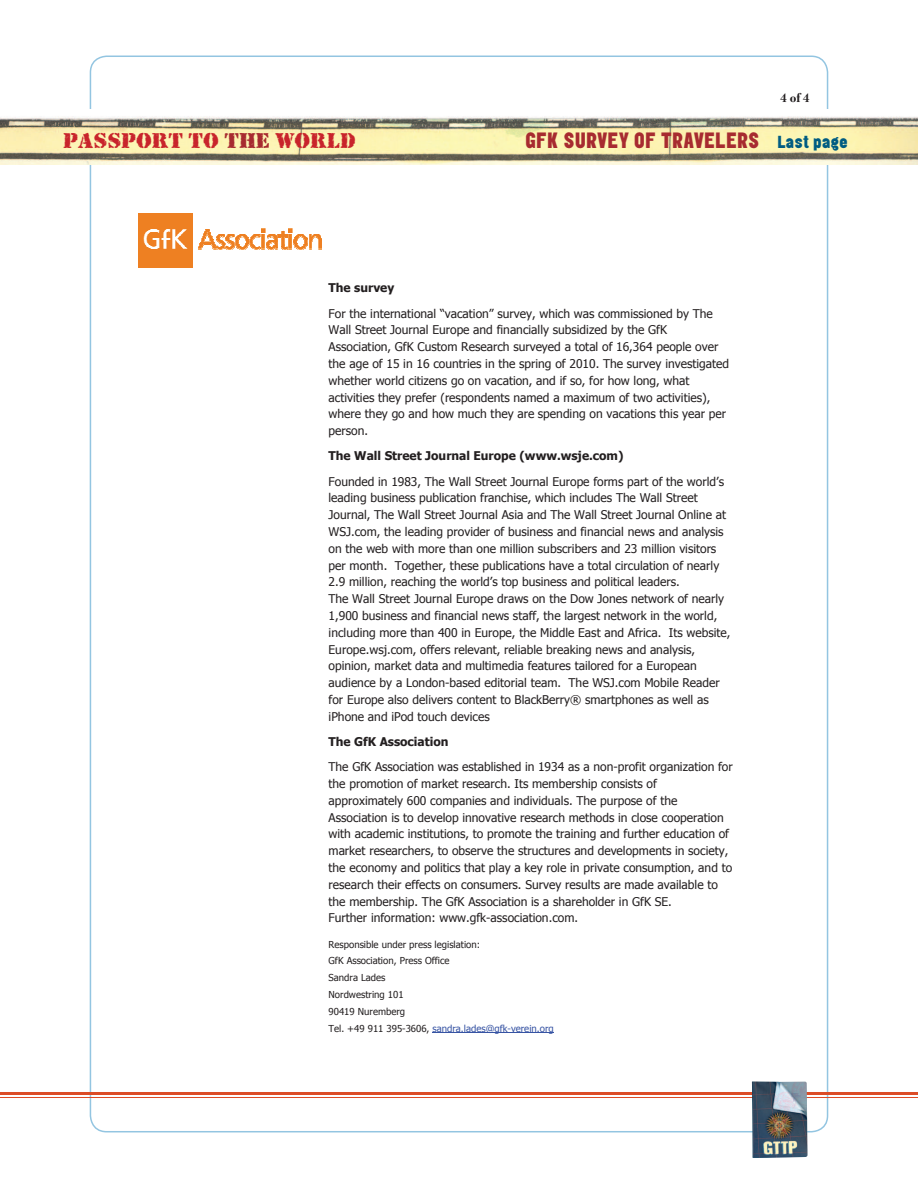
<style>
.page{position:relative;width:918px;height:1188px;background:#fff}
.page>*{position:absolute;margin:0;border:0;box-sizing:border-box;transform-origin:0 0}
.t1{font:22.5px "Rubber Stamp Plain";color:#c8242b}
.t2{font:900 19.35px "Elephant";color:#a72b30}
.t3{font:700 13.5px "Bulmer";color:#231f20}
.t4{font:12px/16.8px "Tahoma";color:#231f20}
.t5{font:700 12px "Tahoma";color:#231f20}
.t6{font:9.6px/16.8px "Tahoma";color:#231f20}
.s1{color:#a72b30}
.s2{font-size:15.3px;color:#005c82}
.s3{color:#3653a3}
</style>
<div class="page">
<hr style="left:0;top:1092px;width:918px;height:3px;background:#dc4c27">
<hr style="left:0;top:1097px;width:918px;height:1px;background:#dc4c27">
<img style="left:0;top:116px;width:918px;height:48px">
<img style="left:752px;top:1081px;width:56px;height:77px">
<img style="left:138px;top:213px;width:55px;height:55px">
<svg style="left:198px;top:229px;width:123px;height:21px"></svg>
<hr style="left:433px;top:1032px;width:121px;height:1px;background:#3653a3">
<h1 class="t1" style="left:63px;top:127px;width:294px">PASSPORT TO <span class="s1">THE</span> WORLD</h1>
<p class="t3" style="left:780px;top:90px;width:31px">4 of 4</p>
<h2 class="t2" style="left:525px;top:132px;width:325px">GFK SURVEY OF TRAVELERS <span class="s2">LAST PAGE</span></h2>
<p class="t5" style="left:329px;top:281px;width:67px">The survey</p>
<p class="t4" style="left:329px;top:305px;width:402px">For the international “vacation” survey, which was commissioned by The Wall Street Journal Europe and financially subsidized by the GfK Association, GfK Custom Research surveyed a total of 16,364 people over the age of 15 in 16 countries in the spring of 2010. The survey investigated whether world citizens go on vacation, and if so, for how long, what activities they prefer (respondents named a maximum of two activities), where they go and how much they are spending on vacations this year per person.</p>
<p class="t5" style="left:329px;top:449px;width:296px">The Wall Street Journal Europe (www.wsje.com)</p>
<p class="t4" style="left:329px;top:473px;width:403px">Founded in 1983, The Wall Street Journal Europe forms part of the world’s leading business publication franchise, which includes The Wall Street Journal, The Wall Street Journal Asia and The Wall Street Journal Online at WSJ.com, the leading provider of business and financial news and analysis on the web with more than one million subscribers and 23 million visitors per month. Together, these publications have a total circulation of nearly 2.9 million, reaching the world’s top business and political leaders.<br>The Wall Street Journal Europe draws on the Dow Jones network of nearly 1,900 business and financial news staff, the largest network in the world, including more than 400 in Europe, the Middle East and Africa. Its website, Europe.wsj.com, offers relevant, reliable breaking news and analysis, opinion, market data and multimedia features tailored for a European audience by a London-based editorial team. The WSJ.com Mobile Reader for Europe also delivers content to BlackBerry® smartphones as well as iPhone and iPod touch devices</p>
<p class="t5" style="left:329px;top:735px;width:121px">The GfK Association</p>
<p class="t4" style="left:329px;top:759px;width:406px">The GfK Association was established in 1934 as a non-profit organization for the promotion of market research. Its membership consists of approximately 600 companies and individuals. The purpose of the Association is to develop innovative research methods in close cooperation with academic institutions, to promote the training and further education of market researchers, to observe the structures and developments in society, the economy and politics that play a key role in private consumption, and to research their effects on consumers. Survey results are made available to the membership. The GfK Association is a shareholder in GfK SE.<br>Further information: www.gfk-association.com.</p>
<p class="t6" style="left:329px;top:936px;width:227px">Responsible under press legislation:<br>GfK Association, Press Office<br>Sandra Lades<br>Nordwestring 101<br>90419 Nuremberg<br>Tel. +49 911 395-3606, <span class="s3">sandra.lades@gfk-verein.org</span></p>
</div>
